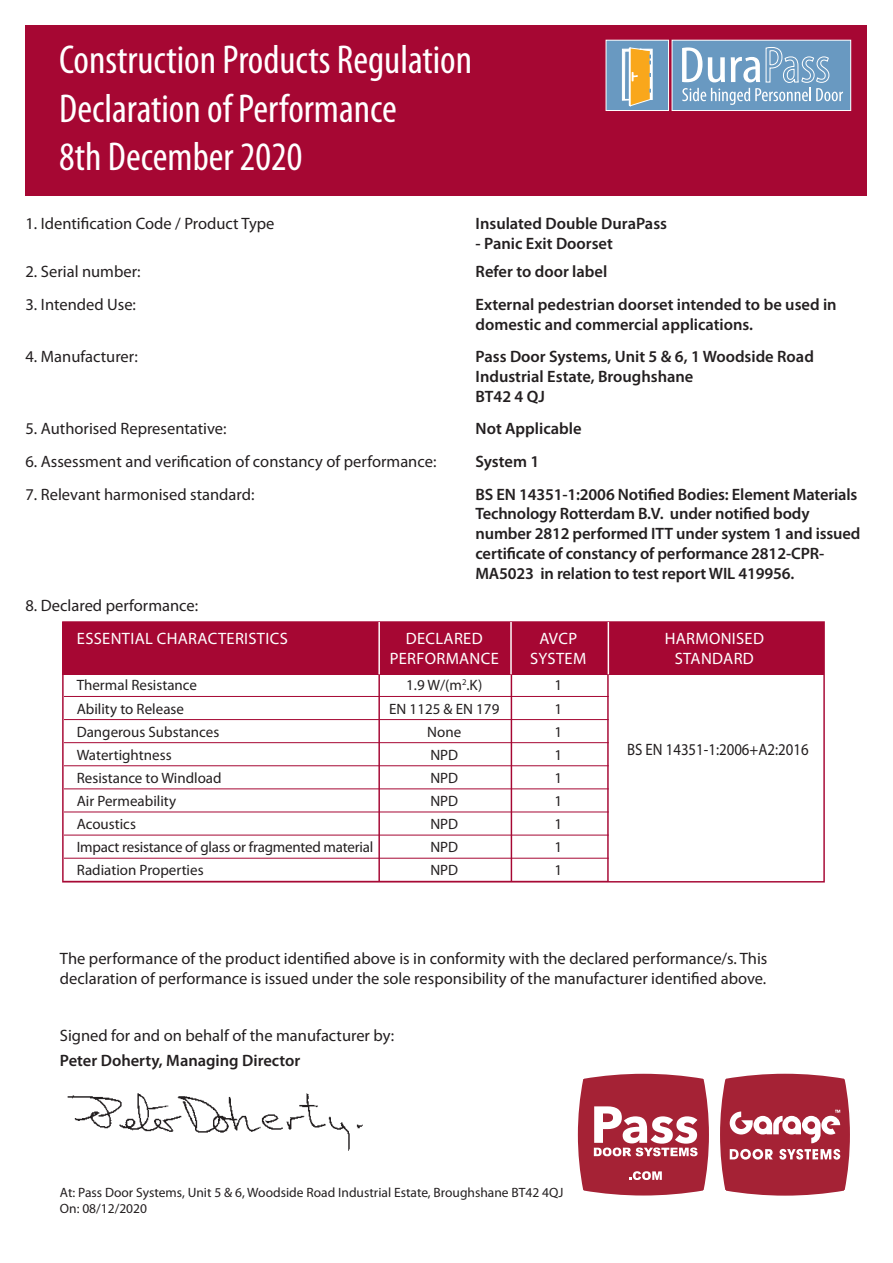
<style>
.page{position:relative;width:893px;height:1263px;background:#fff}
.page>*{position:absolute;margin:0;border:0;box-sizing:border-box;transform-origin:0 0}
.t1{font:condensed 40.5px/48.6px "Myriad Pro";color:#fff}
.t2{font:600 16.5px/19.8px "Myriad Pro";letter-spacing:-.005em;color:#231f20}
.t3{font:16.5px/19.8px "Myriad Pro";color:#231f20}
.t4{font:16.5px/19.8px "Myriad Pro";letter-spacing:.02em;color:#fff;text-align:center}
.t5{font:16.5px "Myriad Pro";color:#231f20;scale:.9 1}
.t6{font:15px "Myriad Pro";color:#231f20}
.t7{font:13.5px/16.2px "Myriad Pro";color:#231f20}
</style>
<div class="page">
<div style="left:26px;top:26px;width:841px;height:170px;background:#a60733"></div>
<hr style="left:378px;top:660px;width:2px;height:221px;background:#a60733">
<hr style="left:511px;top:660px;width:1px;height:221px;background:#a60733">
<hr style="left:607px;top:660px;width:2px;height:221px;background:#a60733">
<img style="left:67px;top:1093px;width:296px;height:58px">
<div style="left:672px;top:40px;width:179px;height:70px;background:#6999c1"></div>
<div style="left:672px;top:40px;width:179px;height:71px;border:1px solid #fff"></div>
<svg style="left:682px;top:47px;width:161px;height:58px"></svg>
<div style="left:606px;top:40px;width:62px;height:70px;background:#6999c1"></div>
<div style="left:606px;top:40px;width:63px;height:71px;border:1px solid #fff"></div>
<svg style="left:622px;top:47px;width:31px;height:60px"></svg>
<div style="left:63px;top:622px;width:761px;height:52px;background:#a60733"></div>
<hr style="left:64px;top:696px;width:545px;height:1px;background:#a60733">
<hr style="left:64px;top:719px;width:545px;height:1px;background:#a60733">
<hr style="left:64px;top:742px;width:545px;height:1px;background:#a60733">
<hr style="left:64px;top:765px;width:545px;height:1px;background:#a60733">
<hr style="left:64px;top:788px;width:545px;height:1px;background:#a60733">
<hr style="left:64px;top:812px;width:545px;height:1px;background:#a60733">
<hr style="left:64px;top:835px;width:545px;height:1px;background:#a60733">
<hr style="left:64px;top:858px;width:545px;height:1px;background:#a60733">
<hr style="left:64px;top:881px;width:545px;height:1px;background:#a60733">
<hr style="left:378px;top:622px;width:2px;height:52px;background:#fff">
<hr style="left:510px;top:622px;width:2px;height:52px;background:#fff">
<hr style="left:608px;top:622px;width:1px;height:52px;background:#fff">
<svg style="left:578px;top:1073px;width:131px;height:123px"></svg>
<svg style="left:720px;top:1073px;width:130px;height:123px"></svg>
<h1 class="t1" style="left:59px;top:35px;width:415px">Construction Products Regulation<br>Declaration of Performance<br>8th December 2020</h1>
<p class="t3" style="left:26px;top:214px;width:250px">1. Identification Code / Product Type</p>
<p class="t2" style="left:476px;top:213px;width:193px">Insulated Double DuraPass</p>
<p class="t2" style="left:476px;top:233px;width:139px">- Panic Exit Doorset</p>
<p class="t3" style="left:26px;top:262px;width:117px">2. Serial number:</p>
<p class="t2" style="left:476px;top:261px;width:133px">Refer to door label</p>
<p class="t3" style="left:26px;top:294px;width:112px">3. Intended Use:</p>
<p class="t2" style="left:476px;top:294px;width:363px">External pedestrian doorset intended to be used in domestic and commercial applications.</p>
<p class="t3" style="left:26px;top:347px;width:114px">4. Manufacturer:</p>
<p class="t2" style="left:476px;top:346px;width:340px">Pass Door Systems, Unit 5 &amp; 6, 1 Woodside Road<br>Industrial Estate, Broughshane<br>BT42 4 QJ</p>
<p class="t3" style="left:26px;top:419px;width:203px">5. Authorised Representative:</p>
<p class="t2" style="left:476px;top:419px;width:108px">Not Applicable</p>
<p class="t3" style="left:26px;top:451px;width:412px">6. Assessment and verification of constancy of performance:</p>
<p class="t2" style="left:476px;top:451px;width:65px">System 1</p>
<p class="t3" style="left:26px;top:484px;width:230px">7. Relevant harmonised standard:</p>
<p class="t2" style="left:476px;top:484px;width:386px">BS EN 14351-1:2006 Notified Bodies: Element Materials Technology Rotterdam B.V. under notified body number 2812 performed ITT under system 1 and issued certificate of constancy of performance 2812-CPR-MA5023 in relation to test report WIL 419956.</p>
<p class="t3" style="left:26px;top:595px;width:174px">8. Declared performance:</p>
<p class="t4" style="left:77px;top:628px;width:212px">ESSENTIAL CHARACTERISTICS</p>
<p class="t4" style="left:406px;top:628px;width:78px">DECLARED</p>
<p class="t4" style="left:539px;top:628px;width:39px">AVCP</p>
<p class="t4" style="left:390px;top:648px;width:111px">PERFORMANCE</p>
<p class="t4" style="left:530px;top:648px;width:58px">SYSTEM</p>
<p class="t6" style="left:77px;top:676px;width:122px">Thermal Resistance</p>
<p class="t6" style="left:406px;top:676px;width:78px">1.9 W/(m<sup>2</sup>.K)</p>
<p class="t6" style="left:554px;top:676px;width:9px">1</p>
<p class="t6" style="left:77px;top:699px;width:109px">Ability to Release</p>
<p class="t6" style="left:389px;top:699px;width:112px">EN 1125 &amp; EN 179</p>
<p class="t6" style="left:554px;top:699px;width:9px">1</p>
<p class="t6" style="left:77px;top:722px;width:144px">Dangerous Substances</p>
<p class="t6" style="left:427px;top:722px;width:35px">None</p>
<p class="t6" style="left:554px;top:722px;width:9px">1</p>
<p class="t6" style="left:77px;top:745px;width:96px">Watertightness</p>
<p class="t6" style="left:430px;top:745px;width:29px">NPD</p>
<p class="t6" style="left:554px;top:745px;width:9px">1</p>
<p class="t6" style="left:77px;top:768px;width:146px">Resistance to Windload</p>
<p class="t6" style="left:430px;top:768px;width:29px">NPD</p>
<p class="t6" style="left:554px;top:768px;width:9px">1</p>
<p class="t6" style="left:77px;top:792px;width:101px">Air Permeability</p>
<p class="t6" style="left:430px;top:792px;width:29px">NPD</p>
<p class="t6" style="left:554px;top:792px;width:9px">1</p>
<p class="t6" style="left:77px;top:815px;width:61px">Acoustics</p>
<p class="t6" style="left:430px;top:815px;width:29px">NPD</p>
<p class="t6" style="left:554px;top:815px;width:9px">1</p>
<p class="t6" style="left:77px;top:838px;width:298px">Impact resistance of glass or fragmented material</p>
<p class="t6" style="left:430px;top:838px;width:29px">NPD</p>
<p class="t6" style="left:554px;top:838px;width:9px">1</p>
<p class="t6" style="left:77px;top:861px;width:128px">Radiation Properties</p>
<p class="t6" style="left:430px;top:861px;width:29px">NPD</p>
<p class="t6" style="left:554px;top:861px;width:9px">1</p>
<p class="t4" style="left:665px;top:628px;width:101px">HARMONISED<br>STANDARD</p>
<p class="t5" style="left:627px;top:739px;width:203px">BS EN 14351-1:2006+A2:2016</p>
<p class="t3" style="left:60px;top:948px;width:709px">The performance of the product identified above is in conformity with the declared performance/s. This declaration of performance is issued under the sole responsibility of the manufacturer identified above.</p>
<p class="t3" style="left:60px;top:1026px;width:336px">Signed for and on behalf of the manufacturer by:</p>
<p class="t2" style="left:60px;top:1050px;width:242px">Peter Doherty, Managing Director</p>
<p class="t7" style="left:60px;top:1184px;width:505px">At: Pass Door Systems, Unit 5 &amp; 6, Woodside Road Industrial Estate, Broughshane BT42 4QJ<br>On: 08/12/2020</p>
</div>
